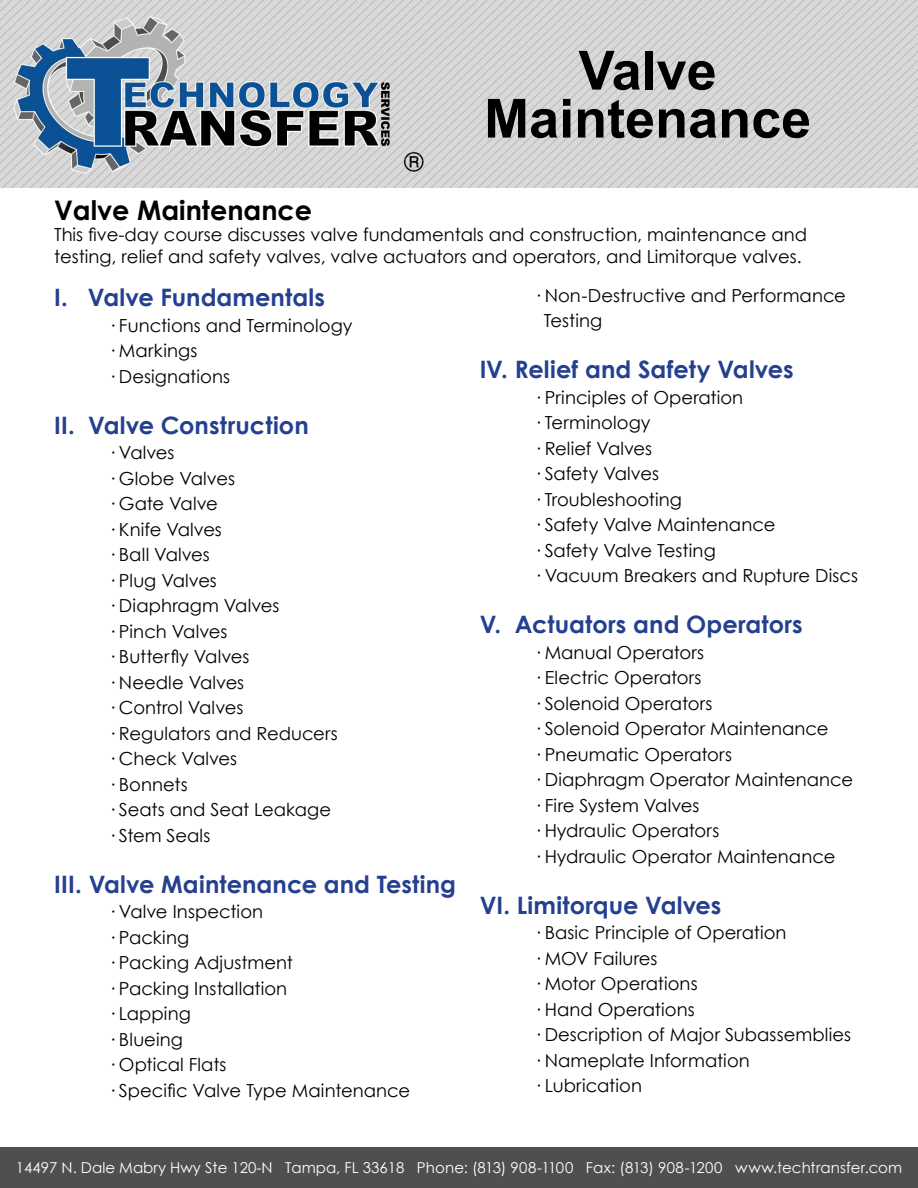
<style>
.page{position:relative;width:918px;height:1188px;background:#fff}
.page>*{position:absolute;margin:0;border:0;box-sizing:border-box;transform-origin:0 0}
.t1{font:700 54px/48px "Arial";color:#000;text-align:center}
.t2{font:700 27px "Century Gothic";color:#000}
.t3{font:700 24px "Century Gothic";letter-spacing:.005em;color:#25408f}
.t4{font:18px/25.5px "Century Gothic";color:#000}
.t5{font:15px "Century Gothic";color:#fff}
</style>
<div class="page">
<img style="left:0;top:0;width:918px;height:188px">
<div style="left:0;top:1147px;width:918px;height:41px;background:#4f4f51"></div>
<h1 class="t1" style="left:484px;top:48px;width:329px">Valve<br>Maintenance</h1>
<h2 class="t2" style="left:54px;top:189px;width:260px">Valve Maintenance</h2>
<p class="t4" style="left:54px;top:224px;width:755px;line-height:21.6px">This five-day course discusses valve fundamentals and construction, maintenance and testing, relief and safety valves, valve actuators and operators, and Limitorque valves.</p>
<h3 class="t3" style="left:54px;top:279px;width:273px">I. Valve Fundamentals</h3>
<p class="t4" style="left:108px;top:312px;width:246px">· Functions and Terminology · Markings<br>· Designations</p>
<h3 class="t3" style="left:54px;top:407px;width:256px">II. Valve Construction</h3>
<p class="t4" style="left:108px;top:439px;width:231px">· Valves<br>· Globe Valves<br>· Gate Valve<br>· Knife Valves<br>· Ball Valves<br>· Plug Valves<br>· Diaphragm Valves<br>· Pinch Valves<br>· Butterfly Valves<br>· Needle Valves<br>· Control Valves<br>· Regulators and Reducers · Check Valves<br>· Bonnets<br>· Seats and Seat Leakage · Stem Seals</p>
<h3 class="t3" style="left:54px;top:866px;width:403px">III. Valve Maintenance and Testing</h3>
<p class="t4" style="left:108px;top:898px;width:304px">· Valve Inspection<br>· Packing<br>· Packing Adjustment<br>· Packing Installation<br>· Lapping<br>· Blueing<br>· Optical Flats<br>· Specific Valve Type Maintenance</p>
<p class="t4" style="left:544px;top:282px;width:304px;text-indent:-10px">· Non-Destructive and Performance<br>Testing</p>
<h3 class="t3" style="left:480px;top:351px;width:315px">IV. Relief and Safety Valves</h3>
<p class="t4" style="left:534px;top:384px;width:326px">· Principles of Operation<br>· Terminology<br>· Relief Valves<br>· Safety Valves<br>· Troubleshooting<br>· Safety Valve Maintenance<br>· Safety Valve Testing<br>· Vacuum Breakers and Rupture Discs</p>
<h3 class="t3" style="left:480px;top:606px;width:325px">V. Actuators and Operators</h3>
<p class="t4" style="left:534px;top:639px;width:321px">· Manual Operators<br>· Electric Operators<br>· Solenoid Operators<br>· Solenoid Operator Maintenance<br>· Pneumatic Operators<br>· Diaphragm Operator Maintenance · Fire System Valves<br>· Hydraulic Operators<br>· Hydraulic Operator Maintenance</p>
<h3 class="t3" style="left:480px;top:887px;width:243px">VI. Limitorque Valves</h3>
<p class="t4" style="left:534px;top:919px;width:319px">· Basic Principle of Operation<br>· MOV Failures<br>· Motor Operations<br>· Hand Operations<br>· Description of Major Subassemblies · Nameplate Information<br>· Lubrication</p>
<p class="t5" style="left:16px;top:1157px;width:390px">14497 N. Dale Mabry Hwy Ste 120-N Tampa, FL 33618</p>
<p class="t5" style="left:417px;top:1157px;width:487px">Phone: (813) 908-1100 Fax: (813) 908-1200 www.techtransfer.com</p>
</div>
